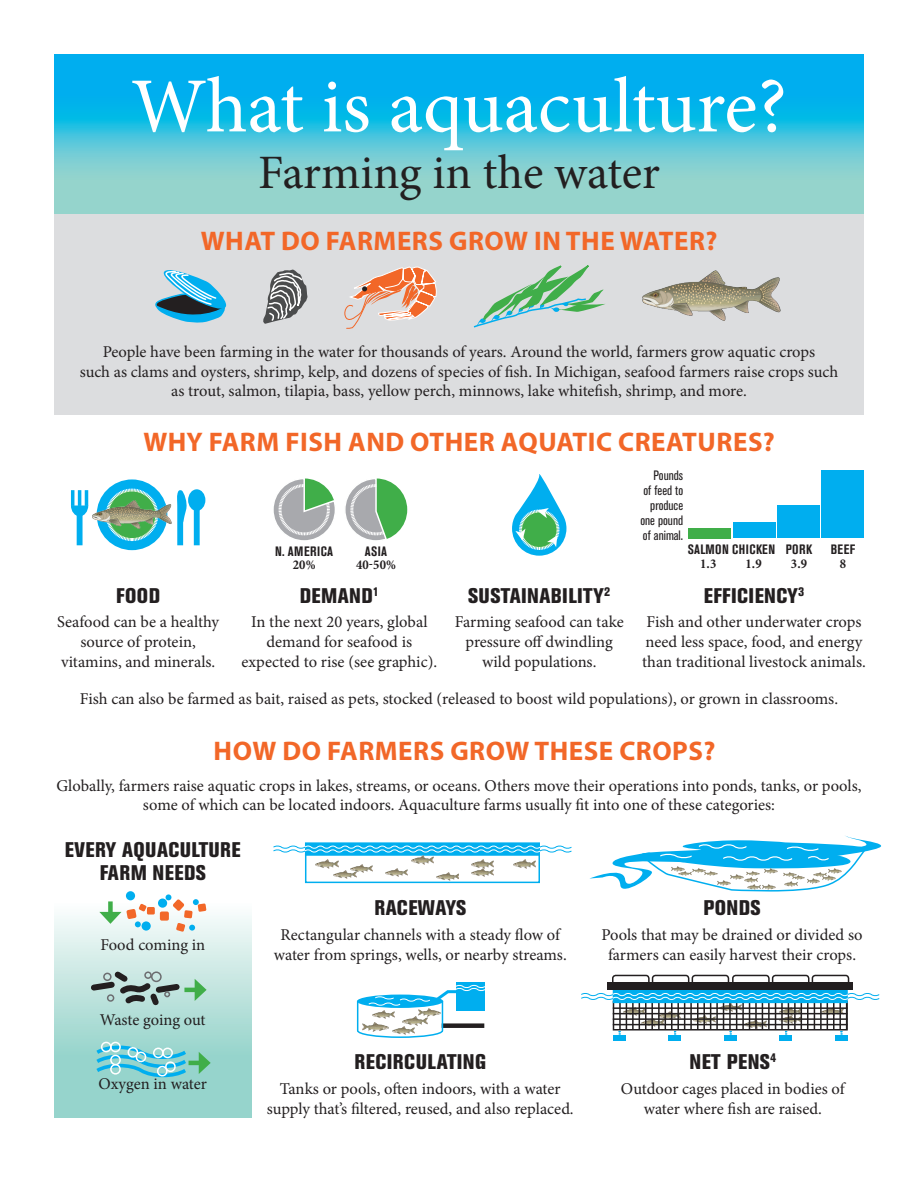
<style>
.page{position:relative;width:918px;height:1188px;background:#fff}
.page>*{position:absolute;margin:0;border:0;box-sizing:border-box;transform-origin:0 0}
.t1{font:78px "Minion Pro";letter-spacing:-.005em;color:#fff}
.t2{font:48px "Minion Pro";color:#231f20}
.t3{font:700 27px "Myriad Pro";letter-spacing:.02em;color:#f26728}
.t4{font:800 condensed 21px/22.5px "Akzidenz Grotesk BE";letter-spacing:.02em;color:#231f20;text-align:center}
.t5{font:16.5px/19.8px "Minion Pro";letter-spacing:-.005em;color:#231f20;text-align:center}
.t6{font:condensed 13.5px/15px "Akzidenz Grotesk BE";color:#231f20;text-align:right}
.t7{font:700 condensed 13.5px "Akzidenz Grotesk BE";letter-spacing:.035em;color:#231f20}
.t8{font:700 condensed 13.5px "Minion Pro";color:#231f20}
</style>
<div class="page">
<div style="left:54px;top:186px;width:810px;height:229px;background:#dcdddf"></div>
<svg style="left:54px;top:54px;width:810px;height:160px;background:#43c1de"></svg>
<svg style="left:512px;top:474px;width:54px;height:82px"></svg>
<div style="left:97px;top:479px;width:70px;height:71px;background:#00aeef;border-radius:50%"></div>
<svg style="left:105px;top:488px;width:54px;height:54px"></svg>
<div style="left:177px;top:495px;width:6px;height:50px;background:#00aeef"></div>
<svg style="left:177px;top:490px;width:10px;height:33px"></svg>
<div style="left:194px;top:493px;width:6px;height:52px;background:#00aeef"></div>
<div style="left:188px;top:489px;width:17px;height:22px;background:#00aeef;border-radius:50%"></div>
<div style="left:77px;top:513px;width:6px;height:32px;background:#00aeef"></div>
<svg style="left:71px;top:506px;width:17px;height:10px"></svg>
<hr style="left:85px;top:490px;width:3px;height:16px;background:#00aeef">
<hr style="left:71px;top:490px;width:3px;height:16px;background:#00aeef">
<hr style="left:78px;top:490px;width:3px;height:16px;background:#00aeef">
<img style="left:93px;top:500px;width:78px;height:29px">
<div style="left:822px;top:470px;width:42px;height:68px;background:#00aeef"></div>
<div style="left:689px;top:528px;width:42px;height:10px;background:#40ae49"></div>
<div style="left:777px;top:505px;width:43px;height:33px;background:#00aeef"></div>
<div style="left:733px;top:522px;width:42px;height:16px;background:#00aeef"></div>
<svg style="left:273px;top:478px;width:62px;height:63px"></svg>
<div style="left:345px;top:478px;width:62px;height:63px;background:#40ae49;border-radius:50%"></div>
<svg style="left:345px;top:478px;width:43px;height:63px"></svg>
<svg style="left:54px;top:895px;width:198px;height:223px;background:#bbe2dd"></svg>
<hr style="left:184px;top:988px;width:15px;height:4px;background:#40ae49">
<svg style="left:195px;top:979px;width:12px;height:22px"></svg>
<hr style="left:189px;top:1061px;width:14px;height:4px;background:#40ae49">
<svg style="left:199px;top:1052px;width:12px;height:22px"></svg>
<svg style="left:87px;top:966px;width:96px;height:44px;background:#a5bfbb"></svg>
<div style="left:305px;top:854px;width:235px;height:29px;border:2px solid #00aeef"></div>
<svg style="left:305px;top:842px;width:235px;height:14px"></svg>
<img style="left:350px;top:864px;width:23px;height:8px">
<img style="left:411px;top:856px;width:23px;height:8px">
<img style="left:437px;top:872px;width:22px;height:9px">
<img style="left:514px;top:860px;width:22px;height:8px">
<img style="left:471px;top:860px;width:23px;height:17px">
<img style="left:316px;top:860px;width:22px;height:8px">
<img style="left:334px;top:871px;width:22px;height:8px">
<img style="left:385px;top:868px;width:23px;height:9px">
<svg style="left:273px;top:845px;width:299px;height:9px;background:#5acaf4"></svg>
<div style="left:456px;top:982px;width:28px;height:28px;background:#00aeef"></div>
<svg style="left:356px;top:984px;width:129px;height:54px"></svg>
<svg style="left:589px;top:835px;width:293px;height:57px"></svg>
<svg style="left:155px;top:270px;width:72px;height:53px"></svg>
<svg style="left:263px;top:269px;width:45px;height:55px"></svg>
<svg style="left:344px;top:266px;width:93px;height:63px"></svg>
<svg style="left:473px;top:266px;width:132px;height:62px"></svg>
<img style="left:643px;top:270px;width:137px;height:50px">
<div style="left:160px;top:912px;width:9px;height:9px;background:#f26728;border-radius:2px"></div>
<div style="left:147px;top:907px;width:8px;height:8px;background:#f26728;border-radius:2px"></div>
<div style="left:108px;top:901px;width:5px;height:15px;background:#40ae49"></div>
<div style="left:126px;top:891px;width:9px;height:9px;background:#00aeef;border-radius:50%"></div>
<svg style="left:142px;top:921px;width:9px;height:10px"></svg>
<div style="left:158px;top:899px;width:9px;height:9px;background:#00aeef;border-radius:50%"></div>
<svg style="left:166px;top:894px;width:40px;height:38px"></svg>
<svg style="left:99px;top:903px;width:48px;height:24px"></svg>
<div style="left:613px;top:990px;width:235px;height:13px;background:#00aeef"></div>
<div style="left:613px;top:1035px;width:13px;height:6px;background:#00aeef"></div>
<div style="left:668px;top:1035px;width:13px;height:6px;background:#00aeef"></div>
<div style="left:724px;top:1035px;width:13px;height:6px;background:#00aeef"></div>
<div style="left:779px;top:1035px;width:13px;height:6px;background:#00aeef"></div>
<div style="left:835px;top:1035px;width:13px;height:6px;background:#00aeef"></div>
<svg style="left:581px;top:992px;width:299px;height:43px"></svg>
<div style="left:607px;top:982px;width:246px;height:8px;background:#231f20"></div>
<div style="left:612px;top:975px;width:38px;height:11px;border:2px solid #231f20;border-radius:3px"></div>
<div style="left:732px;top:975px;width:38px;height:11px;border:2px solid #231f20;border-radius:3px"></div>
<div style="left:652px;top:975px;width:37px;height:11px;border:2px solid #231f20;border-radius:3px"></div>
<div style="left:772px;top:975px;width:37px;height:11px;border:2px solid #231f20;border-radius:3px"></div>
<div style="left:692px;top:975px;width:37px;height:11px;border:2px solid #231f20;border-radius:3px"></div>
<div style="left:812px;top:975px;width:37px;height:11px;border:2px solid #231f20;border-radius:3px"></div>
<div style="left:101px;top:1042px;width:11px;height:10px;border:2px solid #fff;border-radius:50%"></div>
<div style="left:110px;top:1042px;width:11px;height:10px;border:2px solid #fff;border-radius:50%"></div>
<svg style="left:92px;top:1045px;width:98px;height:37px;background:#80d0d9"></svg>
<h1 class="t1" style="left:131px;top:54px;width:657px">What is aquaculture?</h1>
<h2 class="t2" style="left:258px;top:141px;width:403px">Farming in the water</h2>
<h3 class="t3" style="left:201px;top:223px;width:518px">WHAT DO FARMERS GROW IN THE WATER?</h3>
<p class="t5" style="left:80px;top:342px;width:760px">People have been farming in the water for thousands of years. Around the world, farmers grow aquatic crops<br>such as clams and oysters, shrimp, kelp, and dozens of species of fish. In Michigan, seafood farmers raise crops such as trout, salmon, tilapia, bass, yellow perch, minnows, lake whitefish, shrimp, and more.</p>
<h3 class="t3" style="left:143px;top:424px;width:633px">WHY FARM FISH AND OTHER AQUATIC CREATURES?</h3>
<p class="t4" style="left:116px;top:585px;width:45px">FOOD</p>
<p class="t5" style="left:57px;top:612px;width:164px">Seafood can be a healthy source of protein, vitamins, and minerals.</p>
<p class="t6" style="left:640px;top:468px;width:44px">Pounds<br>of feed to produce one pound of animal.</p>
<p class="t7" style="left:275px;top:544px;width:59px">N. AMERICA</p>
<p class="t8" style="left:293px;top:556px;width:24px">20%</p>
<p class="t7" style="left:365px;top:544px;width:24px">ASIA</p>
<p class="t8" style="left:356px;top:556px;width:41px">40-50%</p>
<p class="t7" style="left:688px;top:542px;width:89px">SALMON CHICKEN</p>
<p class="t8" style="left:700px;top:554px;width:18px">1.3</p>
<p class="t8" style="left:746px;top:554px;width:18px">1.9</p>
<p class="t7" style="left:786px;top:542px;width:28px">PORK</p>
<p class="t8" style="left:791px;top:554px;width:18px">3.9</p>
<p class="t7" style="left:831px;top:542px;width:26px">BEEF</p>
<p class="t8" style="left:840px;top:554px;width:8px">8</p>
<p class="t4" style="left:300px;top:585px;width:81px">DEMAND<sup>1</sup></p>
<p class="t5" style="left:241px;top:612px;width:197px">In the next 20 years, global demand for seafood is expected to rise (see graphic).</p>
<p class="t4" style="left:468px;top:585px;width:144px">SUSTAINABILITY<sup>2</sup></p>
<p class="t5" style="left:455px;top:612px;width:171px">Farming seafood can take pressure off dwindling wild populations.</p>
<p class="t4" style="left:704px;top:585px;width:102px">EFFICIENCY<sup>3</sup></p>
<p class="t5" style="left:642px;top:612px;width:225px;text-align:left">Fish and other underwater crops need less space, food, and energy than traditional livestock animals.</p>
<p class="t5" style="left:80px;top:689px;width:760px">Fish can also be farmed as bait, raised as pets, stocked (released to boost wild populations), or grown in classrooms.</p>
<h3 class="t3" style="left:214px;top:733px;width:503px">HOW DO FARMERS GROW THESE CROPS?</h3>
<p class="t5" style="left:57px;top:775px;width:807px">Globally, farmers raise aquatic crops in lakes, streams, or oceans. Others move their operations into ponds, tanks, or pools, some of which can be located indoors. Aquaculture farms usually fit into one of these categories:</p>
<p class="t4" style="left:65px;top:839px;width:177px">EVERY AQUACULTURE<br>FARM NEEDS</p>
<p class="t5" style="left:100px;top:935px;width:106px">Food coming in</p>
<p class="t5" style="left:100px;top:1010px;width:107px">Waste going out</p>
<p class="t5" style="left:99px;top:1074px;width:110px">Oxygen in water</p>
<p class="t4" style="left:374px;top:897px;width:93px">RACEWAYS</p>
<p class="t5" style="left:274px;top:925px;width:294px">Rectangular channels with a steady flow of water from springs, wells, or nearby streams.</p>
<p class="t4" style="left:354px;top:1051px;width:133px">RECIRCULATING</p>
<p class="t5" style="left:267px;top:1079px;width:308px">Tanks or pools, often indoors, with a water supply that’s filtered, reused, and also replaced.</p>
<p class="t4" style="left:703px;top:897px;width:59px">PONDS</p>
<p class="t5" style="left:602px;top:925px;width:263px">Pools that may be drained or divided so farmers can easily harvest their crops.</p>
<p class="t4" style="left:690px;top:1051px;width:88px">NET PENS<sup>4</sup></p>
<p class="t5" style="left:621px;top:1079px;width:225px">Outdoor cages placed in bodies of water where fish are raised.</p>
</div>
